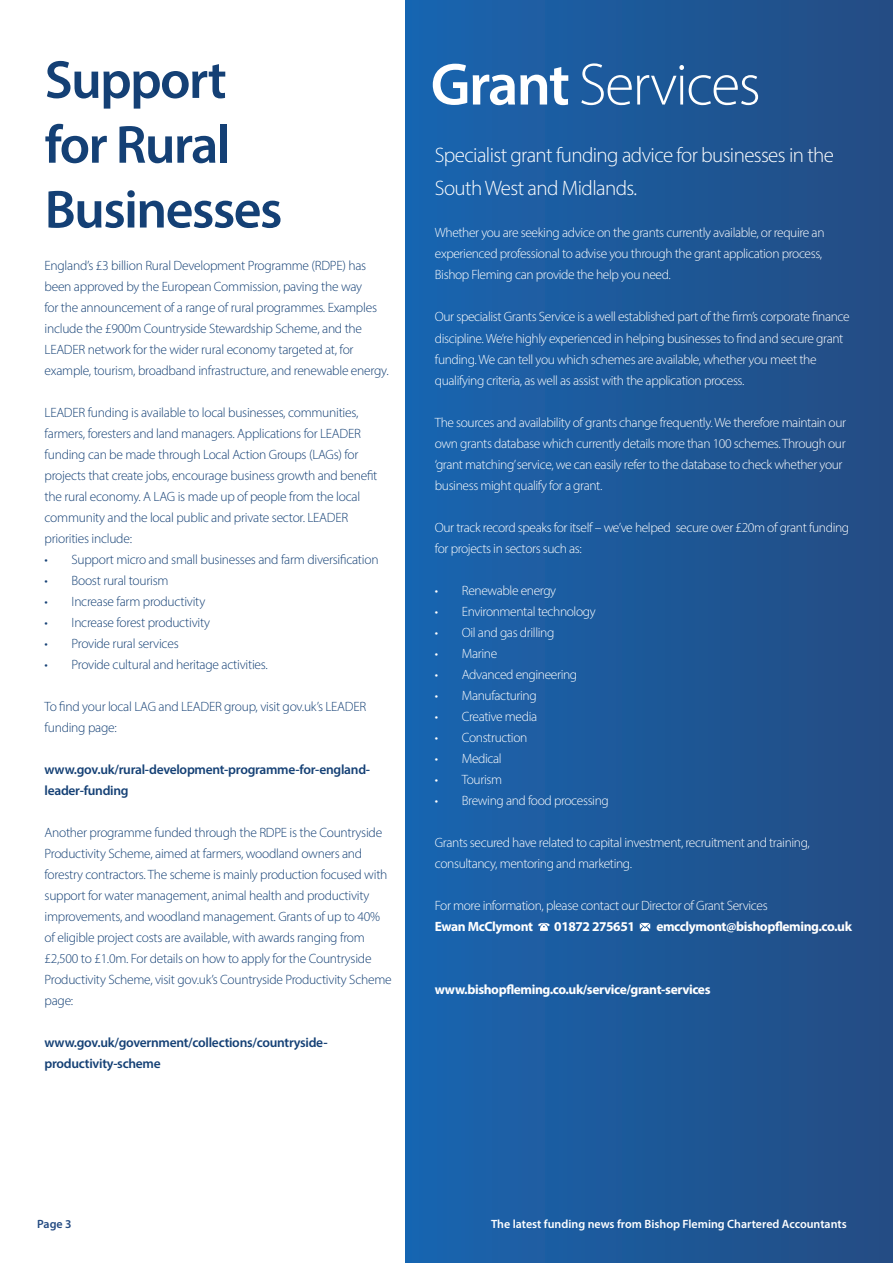
<style>
.page{position:relative;width:893px;height:1263px;background:#fff}
.page>*{position:absolute;margin:0;border:0;box-sizing:border-box;transform-origin:0 0}
.t1{font:300 60px "Myriad Pro";letter-spacing:-.03em;color:#fff}
.t2{font:600 54px/64.8px "Myriad Pro";letter-spacing:-.03em;color:#144075}
.t3{font:300 21px/33px "Myriad Pro";letter-spacing:-.03em;color:#fff}
.t4{font:300 13.5px/21px "Myriad Pro";letter-spacing:-.02em;color:#144075}
.t5{font:300 13.5px/21px "Myriad Pro";letter-spacing:-.03em;color:#fff}
.t6{font:600 13.5px/21px "Myriad Pro";letter-spacing:-.02em;color:#144075}
.t7{font:700 13.5px "Myriad Pro";letter-spacing:-.03em;color:#fff}
.t8{font:600 12px "Myriad Pro";color:#fff}
.t9{font:600 12px "Myriad Pro";color:#244b82}
.s1{font-weight:600}
</style>
<div class="page">
<div style="left:405px;top:0;width:488px;height:1263px;background:linear-gradient(to right,#1865b0,#234c82)"></div>
<svg style="left:538px;top:923px;width:12px;height:8px"></svg>
<svg style="left:640px;top:923px;width:10px;height:8px"></svg>
<h2 class="t2" style="left:45px;top:46px;width:184px">Support</h2>
<h1 class="t1" style="left:431px;top:48px;width:332px"><span class="s1">Grant</span> Services</h1>
<h2 class="t2" style="left:45px;top:111px;width:239px">for Rural<br>Businesses</h2>
<h3 class="t3" style="left:435px;top:139px;width:401px">Specialist grant funding advice for businesses in the<br>South West and Midlands.</h3>
<p class="t5" style="left:435px;top:222px;width:391px">Whether you are seeking advice on the grants currently available, or require an experienced professional to advise you through the grant application process,<br>Bishop Fleming can provide the help you need.</p>
<p class="t5" style="left:435px;top:306px;width:416px">Our specialist Grants Service is a well established part of the firm’s corporate finance discipline. We’re highly experienced in helping businesses to find and secure grant funding. We can tell you which schemes are available, whether you meet the qualifying criteria, as well as assist with the application process.</p>
<p class="t5" style="left:435px;top:411px;width:413px">The sources and availability of grants change frequently. We therefore maintain our own grants database which currently details more than 100 schemes. Through our ‘grant matching’ service, we can easily refer to the database to check whether your business might qualify for a grant.</p>
<p class="t5" style="left:435px;top:516px;width:416px">Our track record speaks for itself – we’ve helped secure over £20m of grant funding for projects in sectors such as:</p>
<p class="t5" style="left:435px;top:579px;width:123px">• Renewable energy</p>
<p class="t5" style="left:435px;top:600px;width:162px">• Environmental technology</p>
<p class="t5" style="left:435px;top:621px;width:121px">• Oil and gas drilling</p>
<p class="t5" style="left:435px;top:642px;width:64px">• Marine</p>
<p class="t5" style="left:435px;top:663px;width:144px">• Advanced engineering</p>
<p class="t5" style="left:435px;top:684px;width:103px">• Manufacturing</p>
<p class="t5" style="left:435px;top:705px;width:104px">• Creative media</p>
<p class="t5" style="left:435px;top:726px;width:94px">• Construction</p>
<p class="t5" style="left:435px;top:747px;width:68px">• Medical</p>
<p class="t5" style="left:435px;top:768px;width:69px">• Tourism</p>
<p class="t5" style="left:435px;top:789px;width:176px">• Brewing and food processing</p>
<p class="t5" style="left:435px;top:831px;width:376px">Grants secured have related to capital investment, recruitment and training, consultancy, mentoring and marketing.</p>
<p class="t5" style="left:435px;top:894px;width:334px">For more information, please contact our Director of Grant Services</p>
<p class="t7" style="left:435px;top:917px;width:100px">Ewan McClymont</p>
<p class="t7" style="left:554px;top:917px;width:82px">01872 275651</p>
<p class="t7" style="left:656px;top:917px;width:197px">emcclymont@bishopfleming.co.uk</p>
<p class="t4" style="left:45px;top:255px;width:346px">England’s £3 billion Rural Development Programme (RDPE) has been approved by the European Commission, paving the way<br>for the announcement of a range of rural programmes. Examples include the £900m Countryside Stewardship Scheme, and the LEADER network for the wider rural economy targeted at, for example, tourism, broadband infrastructure, and renewable energy.</p>
<p class="t4" style="left:45px;top:402px;width:334px">LEADER funding is available to local businesses, communities, farmers, foresters and land managers. Applications for LEADER funding can be made through Local Action Groups (LAGs) for projects that create jobs, encourage business growth and benefit the rural economy. A LAG is made up of people from the local community and the local public and private sector. LEADER priorities include:</p>
<p class="t4" style="left:45px;top:549px;width:335px">• Support micro and small businesses and farm diversification</p>
<p class="t4" style="left:45px;top:570px;width:126px">• Boost rural tourism</p>
<p class="t4" style="left:45px;top:591px;width:162px">• Increase farm productivity</p>
<p class="t4" style="left:45px;top:612px;width:167px">• Increase forest productivity</p>
<p class="t4" style="left:45px;top:633px;width:136px">• Provide rural services</p>
<p class="t4" style="left:45px;top:654px;width:225px">• Provide cultural and heritage activities.</p>
<p class="t4" style="left:45px;top:696px;width:323px">To find your local LAG and LEADER group, visit gov.uk’s LEADER funding page:</p>
<p class="t6" style="left:45px;top:759px;width:327px">www.gov.uk/rural-development-programme-for-england&shy;leader-funding</p>
<p class="t4" style="left:45px;top:822px;width:349px">Another programme funded through the RDPE is the Countryside Productivity Scheme, aimed at farmers, woodland owners and forestry contractors. The scheme is mainly production focused with support for water management, animal health and productivity improvements, and woodland management. Grants of up to 40% of eligible project costs are available, with awards ranging from £2,500 to £1.0m. For details on how to apply for the Countryside Productivity Scheme, visit gov.uk’s Countryside Productivity Scheme page:</p>
<p class="t6" style="left:45px;top:1032px;width:285px">www.gov.uk/government/collections/countryside&shy;productivity-scheme</p>
<p class="t7" style="left:435px;top:980px;width:277px">www.bishopfleming.co.uk/service/grant-services</p>
<p class="t9" style="left:37px;top:1217px;width:36px">Page 3</p>
<p class="t8" style="left:491px;top:1217px;width:357px">The latest funding news from Bishop Fleming Chartered Accountants</p>
</div>
